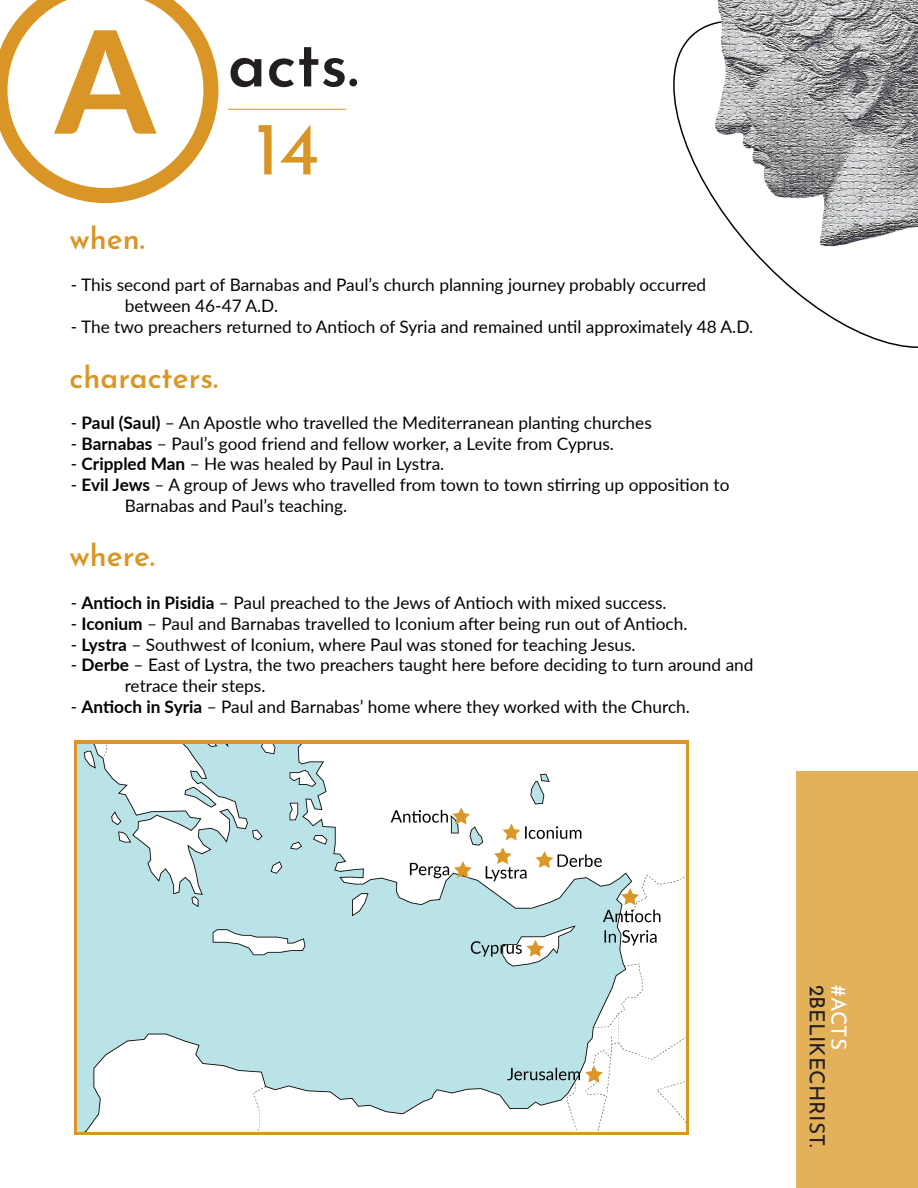
<style>
.page{position:relative;width:918px;height:1188px;background:#fff}
.page>*{position:absolute;margin:0;border:0;box-sizing:border-box;transform-origin:0 0}
.t1{font:75px "Josefin Sans";color:#d99626}
.t2{font:600 64.5px "Josefin Sans";color:#231f20}
.t3{font:600 30px "Josefin Sans";color:#d99626}
.t4{font:21px "Josefin Sans";color:#231f20}
.t5{font:21px "Josefin Sans";color:#fff}
.t6{font:17.25px/20.7px "Lato";color:#040503}
.s1{font-weight:700}
</style>
<div class="page">
<svg style="left:0;top:0;width:218px;height:203px"></svg>
<div style="left:796px;top:771px;width:122px;height:417px;background:#e4b15b"></div>
<img style="left:673px;top:0;width:245px;height:300px">
<svg style="left:74px;top:741px;width:615px;height:394px;background:#dca84d"></svg>
<img style="left:78px;top:744px;width:607px;height:387px">
<h1 class="t1" style="left:55px;top:86px;width:266px"><sup>A</sup> 14</h1>
<h2 class="t2" style="left:228px;top:9px;width:132px">acts.</h2>
<h3 class="t3" style="left:69px;top:213px;width:77px">when.</h3>
<p class="t6" style="left:125px;top:274px;width:583px;text-indent:-54px">- This second part of Barnabas and Paul’s church planning journey probably occurred between 46-47 A.D.</p>
<p class="t6" style="left:71px;top:316px;width:684px">- The two preachers returned to Antioch of Syria and remained until approximately 48 A.D.</p>
<h3 class="t3" style="left:69px;top:352px;width:150px">characters.</h3>
<p class="t6" style="left:71px;top:411px;width:583px">- <span class="s1">Paul (Saul)</span> – An Apostle who travelled the Mediterranean planting churches</p>
<p class="t6" style="left:71px;top:432px;width:545px">- <span class="s1">Barnabas</span> – Paul’s good friend and fellow worker, a Levite from Cyprus.</p>
<p class="t6" style="left:71px;top:453px;width:375px">- <span class="s1">Crippled Man</span> – He was healed by Paul in Lystra.</p>
<p class="t6" style="left:125px;top:474px;width:606px;text-indent:-54px">- <span class="s1">Evil Jews</span> – A group of Jews who travelled from town to town stirring up opposition to<br>Barnabas and Paul’s teaching.</p>
<h3 class="t3" style="left:69px;top:530px;width:87px">where.</h3>
<p class="t6" style="left:71px;top:592px;width:597px">- <span class="s1">Antioch in Pisidia</span> – Paul preached to the Jews of Antioch with mixed success.</p>
<p class="t6" style="left:71px;top:613px;width:618px">- <span class="s1">Iconium</span> – Paul and Barnabas travelled to Iconium after being run out of Antioch.</p>
<p class="t6" style="left:71px;top:633px;width:566px">- <span class="s1">Lystra</span> – Southwest of Iconium, where Paul was stoned for teaching Jesus.</p>
<p class="t6" style="left:125px;top:654px;width:630px;text-indent:-54px">- <span class="s1">Derbe</span> – East of Lystra, the two preachers taught here before deciding to turn around and retrace their steps.</p>
<p class="t6" style="left:71px;top:695px;width:621px">- <span class="s1">Antioch in Syria</span> – Paul and Barnabas’ home where they worked with the Church.</p>
<p class="t4" style="left:835px;top:985px;width:165px;rotate:90deg">2BELIKECHRIST.</p>
<p class="t5" style="left:856px;top:985px;width:67px;rotate:90deg">#ACTS</p>
</div>
